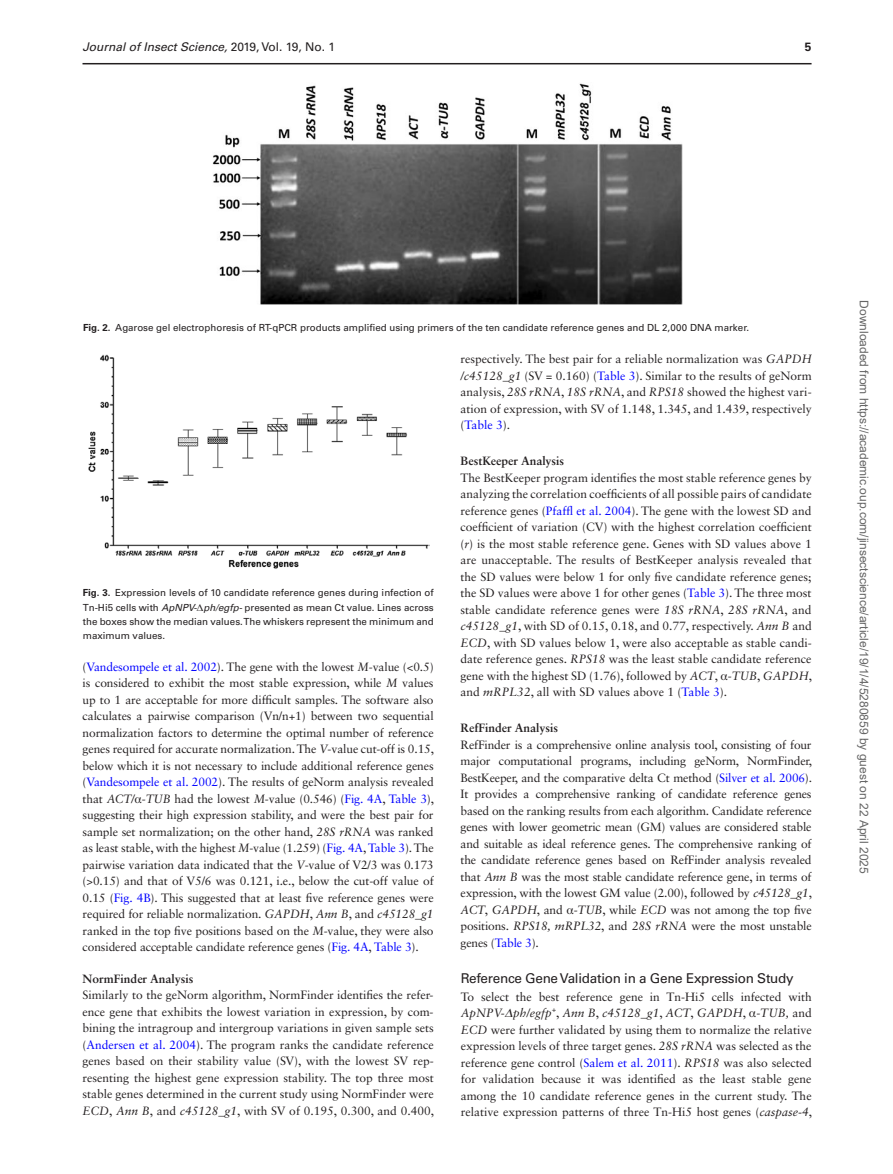
<style>
.page{position:relative;width:893px;height:1174px;background:#fff}
.page>*{position:absolute;margin:0;border:0;box-sizing:border-box;transform-origin:0 0}
.t1{font:13.5px "Univers LT Std";letter-spacing:-.02em;color:#231f20}
.t2{font:12px/16.5px "Sabon LT Std";color:#231f20;text-align:justify}
.t3{font:12px "Arial";color:#666}
.t4{font:700 12px "Sabon LT Std";color:#231f20}
.t5{font:italic 12px "Univers LT Std";color:#231f20}
.t6{font:700 12px "Univers LT Std";color:#231f20}
.t7{font:9.75px/14.2px "Univers LT Std";color:#231f20;text-align:justify}
.s1{font-style:normal}
.s2{font-weight:700}
.s3{font-style:italic}
.s4{font-family:"Gandhari Unicode"}
.s5{color:#00f}
.s6{font-family:"Gandhari Unicode";font-style:italic}
</style>
<div class="page">
<img style="left:213px;top:83px;width:469px;height:221px">
<img style="left:88px;top:355px;width:341px;height:214px">
<hr style="left:82px;top:63px;width:729px;height:1px;background:#231f20">
<p class="t5" style="left:82px;top:40px;width:254px">Journal of Insect Science, <span class="s1">2019, Vol. 19, No. 1</span></p>
<p class="t6" style="left:805px;top:40px;width:8px">5</p>
<p class="t7" style="left:83px;top:321px;width:668px"><span class="s2">Fig. 2.</span> Agarose gel electrophoresis of RT-qPCR products amplified using primers of the ten candidate reference genes and DL 2,000 DNA marker.</p>
<p class="t7" style="left:83px;top:586px;width:352px"><span class="s2">Fig. 3.</span> Expression levels of 10 candidate reference genes during infection of Tn-Hi5 cells with <span class="s3">ApNPV-</span><span class="s4">Δ</span><span class="s3">ph/egfp-</span> presented as mean Ct value. Lines across the boxes show the median values. The whiskers represent the minimum and maximum values.</p>
<p class="t2" style="left:83px;top:658px;width:353px">(<span class="s5">Vandesompele et al. 2002</span>). The gene with the lowest <span class="s3">M</span>-value (&lt;0.5) is considered to exhibit the most stable expression, while <span class="s3">M</span> values up to 1 are acceptable for more difficult samples. The software also calculates a pairwise comparison (Vn/n+1) between two sequential normalization factors to determine the optimal number of reference genes required for accurate normalization. The <span class="s3">V</span>-value cut-off is 0.15, below which it is not necessary to include additional reference genes (<span class="s5">Vandesompele et al. 2002</span>). The results of geNorm analysis revealed that <span class="s3">ACT/</span><span class="s4">α</span>-<span class="s3">TUB</span> had the lowest <span class="s3">M</span>-value (0.546) (<span class="s5">Fig. 4A</span>, <span class="s5">Table 3</span>), suggesting their high expression stability, and were the best pair for sample set normalization; on the other hand, <span class="s3">28S rRNA</span> was ranked as least stable, with the highest <span class="s3">M</span>-value (1.259) (<span class="s5">Fig. 4A</span>, <span class="s5">Table 3</span>). The pairwise variation data indicated that the <span class="s3">V</span>-value of V2/3 was 0.173 (&gt;0.15) and that of V5/6 was 0.121, i.e., below the cut-off value of 0.15 (<span class="s5">Fig. 4B</span>). This suggested that at least five reference genes were required for reliable normalization. <span class="s3">GAPDH</span>, <span class="s3">Ann B</span>, and <span class="s3">c45128_g1 </span>ranked in the top five positions based on the <span class="s3">M</span>-value, they were also considered acceptable candidate reference genes (<span class="s5">Fig. 4A</span>, <span class="s5">Table 3</span>).</p>
<p class="t4" style="left:83px;top:971px;width:112px">NormFinder Analysis</p>
<p class="t2" style="left:83px;top:987px;width:353px">Similarly to the geNorm algorithm, NormFinder identifies the refer&shy;ence gene that exhibits the lowest variation in expression, by com&shy;bining the intragroup and intergroup variations in given sample sets (<span class="s5">Andersen et al. 2004</span>). The program ranks the candidate reference genes based on their stability value (SV), with the lowest SV rep&shy;resenting the highest gene expression stability. The top three most stable genes determined in the current study using NormFinder were <span class="s3">ECD</span>, <span class="s3">Ann B</span>, and <span class="s3">c45128_g1</span>, with SV of 0.195, 0.300, and 0.400,</p>
<p class="t2" style="left:461px;top:350px;width:353px">respectively. The best pair for a reliable normalization was <span class="s3">GAPDH /c45128_g1</span> (SV = 0.160) (<span class="s5">Table 3</span>). Similar to the results of geNorm analysis, <span class="s3">28S rRNA</span>, <span class="s3">18S rRNA</span>, and <span class="s3">RPS18</span> showed the highest vari&shy;ation of expression, with SV of 1.148, 1.345, and 1.439, respectively (<span class="s5">Table 3</span>).</p>
<p class="t4" style="left:461px;top:453px;width:105px">BestKeeper Analysis</p>
<p class="t2" style="left:461px;top:469px;width:353px">The BestKeeper program identifies the most stable reference genes by analyzing the correlation coefficients of all possible pairs of candidate reference genes (<span class="s5">Pfaffl et al. 2004</span>). The gene with the lowest SD and coefficient of variation (CV) with the highest correlation coefficient (<span class="s3">r</span>) is the most stable reference gene. Genes with SD values above 1 are unacceptable. The results of BestKeeper analysis revealed that the SD values were below 1 for only five candidate reference genes; the SD values were above 1 for other genes (<span class="s5">Table 3</span>). The three most stable candidate reference genes were <span class="s3">18S rRNA</span>, <span class="s3">28S rRNA</span>, and <span class="s3">c45128_g1</span>, with SD of 0.15, 0.18, and 0.77, respectively. <span class="s3">Ann B</span> and <span class="s3">ECD</span>, with SD values below 1, were also acceptable as stable candi&shy;date reference genes. <span class="s3">RPS18</span> was the least stable candidate reference gene with the highest SD (1.76), followed by <span class="s3">ACT</span>, <span class="s4">α</span>-<span class="s3">TUB</span>, <span class="s3">GAPDH</span>, and <span class="s3">mRPL32</span>, all with SD values above 1 (<span class="s5">Table 3</span>).</p>
<p class="t4" style="left:461px;top:720px;width:99px">RefFinder Analysis</p>
<p class="t2" style="left:461px;top:736px;width:353px">RefFinder is a comprehensive online analysis tool, consisting of four major computational programs, including geNorm, NormFinder, BestKeeper, and the comparative delta Ct method (<span class="s5">Silver et al. 2006</span>).<br>It provides a comprehensive ranking of candidate reference genes based on the ranking results from each algorithm. Candidate reference genes with lower geometric mean (GM) values are considered stable and suitable as ideal reference genes. The comprehensive ranking of the candidate reference genes based on RefFinder analysis revealed that <span class="s3">Ann B</span> was the most stable candidate reference gene, in terms of expression, with the lowest GM value (2.00), followed by <span class="s3">c45128_g1</span>, <span class="s3">ACT</span>, <span class="s3">GAPDH</span>, and <span class="s4">α</span>-<span class="s3">TUB</span>, while <span class="s3">ECD</span> was not among the top five positions. <span class="s3">RPS18, mRPL32</span>, and <span class="s3">28S rRNA</span> were the most unstable genes (<span class="s5">Table 3</span>).</p>
<p class="t1" style="left:461px;top:970px;width:335px">Reference Gene Validation in a Gene Expression Study</p>
<p class="t2" style="left:461px;top:988px;width:353px">To select the best reference gene in Tn-Hi5 cells infected with <span class="s3">ApNPV-</span><span class="s6">Δ</span><span class="s3">ph/egfp</span><sup>+</sup>, <span class="s3">Ann B</span>, <span class="s3">c45128_g1</span>, <span class="s3">ACT</span>, <span class="s3">GAPDH</span>, <span class="s4">α</span>-<span class="s3">TUB,</span> and <span class="s3">ECD</span> were further validated by using them to normalize the relative expression levels of three target genes. <span class="s3">28S rRNA</span> was selected as the reference gene control (<span class="s5">Salem et al. 2011</span>). <span class="s3">RPS18</span> was also selected for validation because it was identified as the least stable gene among the 10 candidate reference genes in the current study. The relative expression patterns of three Tn-Hi5 host genes (<span class="s3">caspase-4</span>,</p>
<p class="t3" style="left:868px;top:300px;width:575px;rotate:90deg">Downloaded from https://academic.oup.com/jinsectscience/article/19/1/4/5280859 by guest on 22 April 2025</p>
</div>
